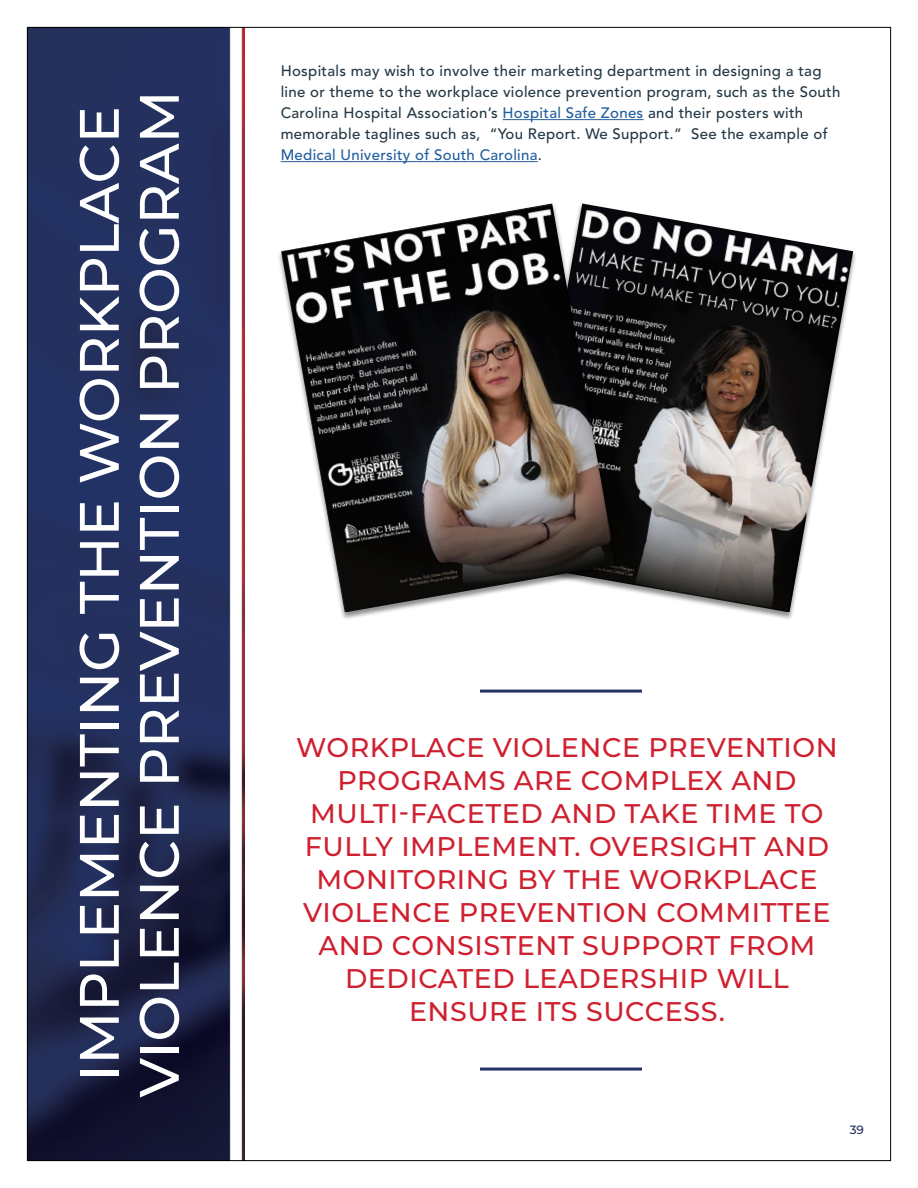
<style>
.page{position:relative;width:918px;height:1188px;background:#fff}
.page>*{position:absolute;margin:0;border:0;box-sizing:border-box;transform-origin:0 0}
.t1{font:500 55.5px/60px "Montserrat";color:#fff}
.t2{font:500 27px/33px "Montserrat";letter-spacing:.02em;color:#cf2030;text-align:center}
.t3{font:500 15px/21px "Avenir LT Std";letter-spacing:.02em;color:#243845}
.t4{font:500 12px "Montserrat";color:#20285c}
.s1{color:#215e9e}
</style>
<div class="page">
<img style="left:29px;top:29px;width:216px;height:1130px">
<div style="left:515px;top:203px;width:342px;height:418px;background:#000;opacity:.45"></div>
<img style="left:620px;top:204px;width:233px;height:408px">
<hr style="left:503px;top:119px;width:141px;height:1px;background:#215e9e">
<hr style="left:281px;top:161px;width:257px;height:1px;background:#215e9e">
<div style="left:277px;top:203px;width:343px;height:418px;background:#000;opacity:.45"></div>
<img style="left:281px;top:203px;width:335px;height:409px">
<hr style="left:480px;top:690px;width:162px;height:3px;background:#213367">
<hr style="left:480px;top:1068px;width:162px;height:3px;background:#213367">
<h1 class="t1" style="left:67px;top:1098px;width:1009px;rotate:-90deg">IMPLEMENTING THE WORKPLACE<br>VIOLENCE PREVENTION PROGRAM</h1>
<p class="t3" style="left:281px;top:61px;width:561px">Hospitals may wish to involve their marketing department in designing a tag line or theme to the workplace violence prevention program, such as the South Carolina Hospital Association’s <span class="s1">Hospital Safe Zones</span> and their posters with memorable taglines such as, “You Report. We Support.” See the example of <span class="s1">Medical University of South Carolina</span>.</p>
<p class="t2" style="left:296px;top:729px;width:543px">WORKPLACE VIOLENCE PREVENTION<br>PROGRAMS ARE COMPLEX AND<br>MULTI-FACETED AND TAKE TIME TO<br>FULLY IMPLEMENT. OVERSIGHT AND<br>MONITORING BY THE WORKPLACE<br>VIOLENCE PREVENTION COMMITTEE<br>AND CONSISTENT SUPPORT FROM<br>DEDICATED LEADERSHIP WILL<br>ENSURE ITS SUCCESS.</p>
<p class="t4" style="left:850px;top:1121px;width:16px">39</p>
</div>
